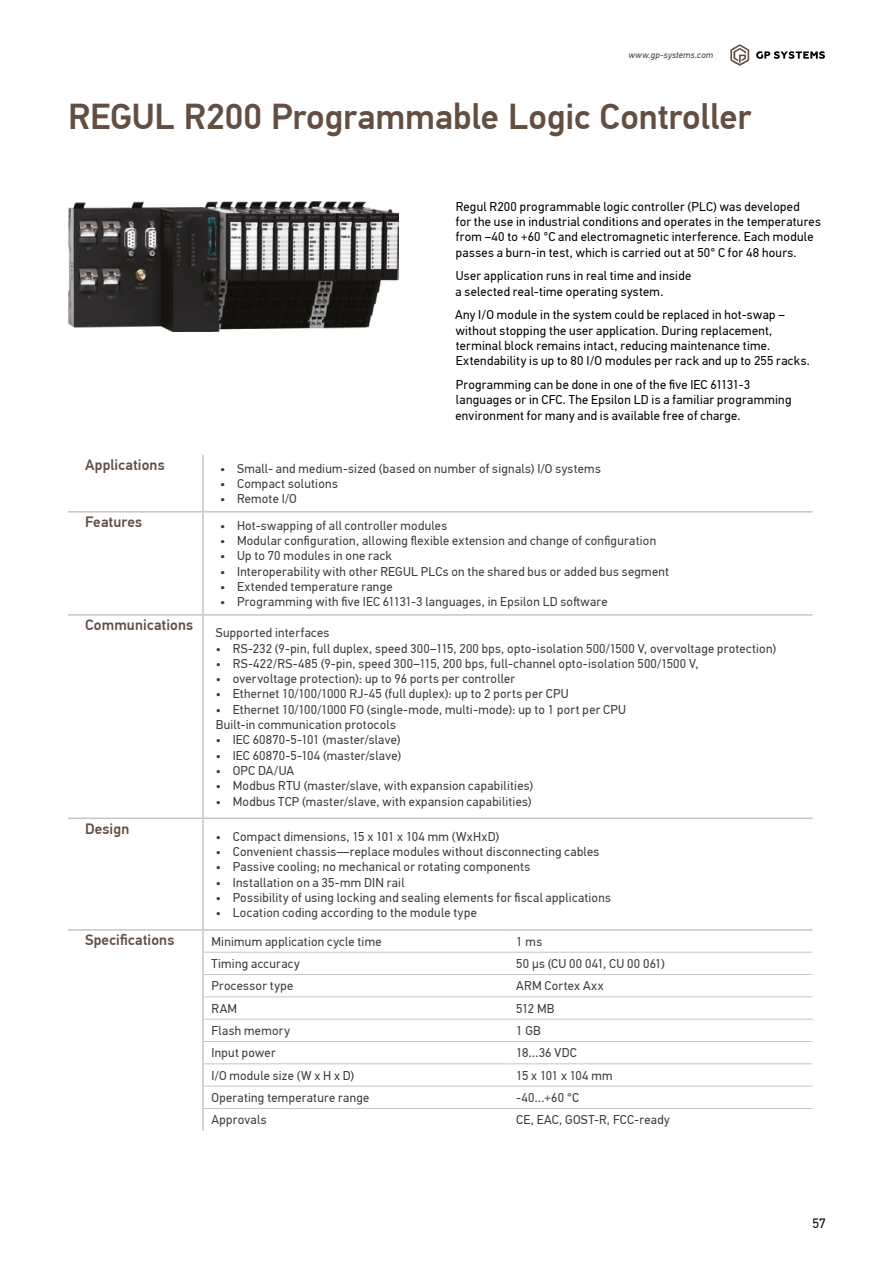
<style>
.page{position:relative;width:893px;height:1263px;background:#fff}
.page>*{position:absolute;margin:0;border:0;box-sizing:border-box;transform-origin:0 0}
.t1{font:500 36px "PF Din Text Pro";letter-spacing:-.005em;color:#634e42}
.t2{font:500 15px "PF Din Text Pro";letter-spacing:.01em;color:#634e42}
.t3{font:13.5px "PF Din Text Pro";color:#000}
.t4{font:12.75px/15.3px "PF Din Text Pro";letter-spacing:.02em;color:#3c3c3b}
.t5{font:12.75px/15.3px "PF Din Text Pro";letter-spacing:.025em;color:#000}
.t6{font:12.75px "PF Din Text Pro";letter-spacing:-.035em;color:#3c3c3b}
.t7{font:italic 9px "PF Din Text Pro";letter-spacing:.025em;color:#3c3c3b}
</style>
<div class="page">
<img style="left:68px;top:201px;width:330px;height:131px">
<hr style="left:68px;top:817px;width:135px;height:2px;background:#c6c6c6">
<hr style="left:203px;top:817px;width:305px;height:2px;background:#c6c6c6">
<hr style="left:508px;top:817px;width:304px;height:2px;background:#c6c6c6">
<hr style="left:68px;top:929px;width:135px;height:2px;background:#c6c6c6">
<hr style="left:203px;top:929px;width:305px;height:2px;background:#c6c6c6">
<hr style="left:508px;top:929px;width:304px;height:2px;background:#c6c6c6">
<hr style="left:204px;top:952px;width:304px;height:1px;background:#c6c6c6">
<hr style="left:508px;top:952px;width:304px;height:1px;background:#c6c6c6">
<hr style="left:204px;top:974px;width:304px;height:1px;background:#c6c6c6">
<hr style="left:508px;top:974px;width:304px;height:1px;background:#c6c6c6">
<hr style="left:204px;top:996px;width:304px;height:1px;background:#c6c6c6">
<hr style="left:508px;top:996px;width:304px;height:1px;background:#c6c6c6">
<hr style="left:204px;top:1019px;width:304px;height:1px;background:#c6c6c6">
<hr style="left:508px;top:1019px;width:304px;height:1px;background:#c6c6c6">
<hr style="left:204px;top:1041px;width:304px;height:1px;background:#c6c6c6">
<hr style="left:508px;top:1041px;width:304px;height:1px;background:#c6c6c6">
<hr style="left:204px;top:1063px;width:304px;height:1px;background:#c6c6c6">
<hr style="left:508px;top:1063px;width:304px;height:1px;background:#c6c6c6">
<hr style="left:204px;top:1086px;width:304px;height:1px;background:#c6c6c6">
<hr style="left:508px;top:1086px;width:304px;height:1px;background:#c6c6c6">
<hr style="left:204px;top:1108px;width:304px;height:1px;background:#c6c6c6">
<hr style="left:508px;top:1108px;width:304px;height:1px;background:#c6c6c6">
<hr style="left:68px;top:511px;width:135px;height:2px;background:#c6c6c6">
<hr style="left:203px;top:511px;width:305px;height:2px;background:#c6c6c6">
<hr style="left:508px;top:511px;width:304px;height:2px;background:#c6c6c6">
<hr style="left:68px;top:614px;width:135px;height:2px;background:#c6c6c6">
<hr style="left:203px;top:614px;width:305px;height:2px;background:#c6c6c6">
<hr style="left:508px;top:614px;width:304px;height:2px;background:#c6c6c6">
<hr style="left:202px;top:455px;width:2px;height:56px;background:#c6c6c6">
<hr style="left:202px;top:513px;width:2px;height:101px;background:#c6c6c6">
<hr style="left:202px;top:616px;width:2px;height:201px;background:#c6c6c6">
<hr style="left:202px;top:819px;width:2px;height:110px;background:#c6c6c6">
<hr style="left:202px;top:931px;width:2px;height:21px;background:#c6c6c6">
<hr style="left:202px;top:952px;width:2px;height:22px;background:#c6c6c6">
<hr style="left:202px;top:974px;width:2px;height:23px;background:#c6c6c6">
<hr style="left:202px;top:997px;width:2px;height:22px;background:#c6c6c6">
<hr style="left:202px;top:1019px;width:2px;height:22px;background:#c6c6c6">
<hr style="left:202px;top:1041px;width:2px;height:23px;background:#c6c6c6">
<hr style="left:202px;top:1064px;width:2px;height:22px;background:#c6c6c6">
<hr style="left:202px;top:1086px;width:2px;height:22px;background:#c6c6c6">
<hr style="left:202px;top:1108px;width:2px;height:23px;background:#c6c6c6">
<svg style="left:756px;top:51px;width:69px;height:8px"></svg>
<svg style="left:730px;top:44px;width:19px;height:22px"></svg>
<p class="t7" style="left:629px;top:50px;width:86px">www.gp-systems.com</p>
<h1 class="t1" style="left:68px;top:95px;width:685px">REGUL R200 Programmable Logic Controller</h1>
<p class="t5" style="left:456px;top:199px;width:367px">Regul R200 programmable logic controller (PLC) was developed<br>for the use in industrial conditions and operates in the temperatures from –40 to +60 °C and electromagnetic interference. Each module passes a burn-in test, which is carried out at 50° C for 48 hours.</p>
<p class="t5" style="left:455px;top:268px;width:237px">User application runs in real time and inside a selected real-time operating system.</p>
<p class="t5" style="left:455px;top:308px;width:356px">Any I/O module in the system could be replaced in hot-swap – without stopping the user application. During replacement, terminal block remains intact, reducing maintenance time.<br>Extendability is up to 80 I/O modules per rack and up to 255 racks.</p>
<p class="t5" style="left:455px;top:377px;width:338px">Programming can be done in one of the five IEC 61131‑3 languages or in CFC. The Epsilon LD is a familiar programming environment for many and is available free of charge.</p>
<p class="t2" style="left:85px;top:456px;width:81px">Applications</p>
<p class="t4" style="left:220px;top:461px;width:382px">• Small- and medium-sized (based on number of signals) I/O systems</p>
<p class="t4" style="left:220px;top:476px;width:119px">• Compact solutions</p>
<p class="t4" style="left:220px;top:491px;width:78px">• Remote I/O</p>
<p class="t2" style="left:85px;top:513px;width:58px">Features</p>
<p class="t4" style="left:220px;top:518px;width:229px">• Hot-swapping of all controller modules</p>
<p class="t4" style="left:220px;top:533px;width:438px">• Modular configuration, allowing flexible extension and change of configuration</p>
<p class="t4" style="left:220px;top:549px;width:173px">• Up to 70 modules in one rack</p>
<p class="t4" style="left:220px;top:564px;width:450px">• Interoperability with other REGUL PLCs on the shared bus or added bus segment</p>
<p class="t4" style="left:220px;top:579px;width:174px">• Extended temperature range</p>
<p class="t4" style="left:220px;top:594px;width:389px">• Programming with five IEC 61131-3 languages, in Epsilon LD software</p>
<p class="t2" style="left:85px;top:616px;width:110px">Communications</p>
<p class="t4" style="left:216px;top:625px;width:115px">Supported interfaces</p>
<p class="t4" style="left:216px;top:641px;width:562px">• RS-232 (9-pin, full duplex, speed 300–115, 200 bps, opto-isolation 500/1500 V, overvoltage protection)</p>
<p class="t4" style="left:216px;top:656px;width:484px">• RS-422/RS-485 (9-pin, speed 300–115, 200 bps, full-channel opto-isolation 500/1500 V,</p>
<p class="t4" style="left:216px;top:671px;width:301px">• overvoltage protection): up to 96 ports per controller</p>
<p class="t4" style="left:216px;top:686px;width:354px">• Ethernet 10/100/1000 RJ-45 (full duplex): up to 2 ports per CPU</p>
<p class="t4" style="left:216px;top:702px;width:412px">• Ethernet 10/100/1000 FO (single-mode, multi-mode): up to 1 port per CPU<br>Built-in communication protocols</p>
<p class="t4" style="left:216px;top:732px;width:186px">• IEC 60870-5-101 (master/slave)</p>
<p class="t4" style="left:216px;top:748px;width:187px">• IEC 60870-5-104 (master/slave)</p>
<p class="t4" style="left:216px;top:763px;width:80px">• OPC DA/UA</p>
<p class="t4" style="left:216px;top:778px;width:319px">• Modbus RTU (master/slave, with expansion capabilities)</p>
<p class="t4" style="left:216px;top:794px;width:317px">• Modbus TCP (master/slave, with expansion capabilities)</p>
<p class="t2" style="left:85px;top:820px;width:46px">Design</p>
<p class="t4" style="left:216px;top:829px;width:285px">• Compact dimensions, 15 x 101 x 104 mm (WxHxD)</p>
<p class="t4" style="left:216px;top:844px;width:385px">• Convenient chassis—replace modules without disconnecting cables</p>
<p class="t4" style="left:216px;top:859px;width:316px">• Passive cooling; no mechanical or rotating components</p>
<p class="t4" style="left:216px;top:875px;width:190px">• Installation on a 35-mm DIN rail</p>
<p class="t4" style="left:216px;top:890px;width:397px">• Possibility of using locking and sealing elements for fiscal applications</p>
<p class="t4" style="left:216px;top:905px;width:263px">• Location coding according to the module type</p>
<p class="t2" style="left:85px;top:931px;width:91px">Specifications</p>
<p class="t4" style="left:212px;top:934px;width:172px">Minimum application cycle time</p>
<p class="t4" style="left:516px;top:934px;width:27px">1 ms</p>
<p class="t4" style="left:212px;top:956px;width:90px">Timing accuracy</p>
<p class="t4" style="left:516px;top:956px;width:150px">50 µs (CU 00 041, CU 00 061)</p>
<p class="t4" style="left:212px;top:978px;width:83px">Processor type</p>
<p class="t4" style="left:516px;top:978px;width:89px">ARM Cortex Axx</p>
<p class="t4" style="left:212px;top:1001px;width:27px">RAM</p>
<p class="t4" style="left:516px;top:1001px;width:40px">512 MB</p>
<p class="t4" style="left:212px;top:1023px;width:80px">Flash memory</p>
<p class="t4" style="left:516px;top:1023px;width:26px">1 GB</p>
<p class="t4" style="left:212px;top:1045px;width:66px">Input power</p>
<p class="t4" style="left:516px;top:1045px;width:62px">18…36 VDC</p>
<p class="t4" style="left:212px;top:1068px;width:144px">I/O module size (W x H x D)</p>
<p class="t6" style="left:516px;top:1068px;width:98px">15 x 101 x 104 mm</p>
<p class="t4" style="left:212px;top:1090px;width:159px">Operating temperature range</p>
<p class="t4" style="left:516px;top:1090px;width:64px">-40…+60 °C</p>
<p class="t4" style="left:212px;top:1112px;width:57px">Approvals</p>
<p class="t4" style="left:516px;top:1112px;width:155px">CE, EAC, GOST-R, FCC-ready</p>
<p class="t3" style="left:812px;top:1215px;width:15px">57</p>
</div>
